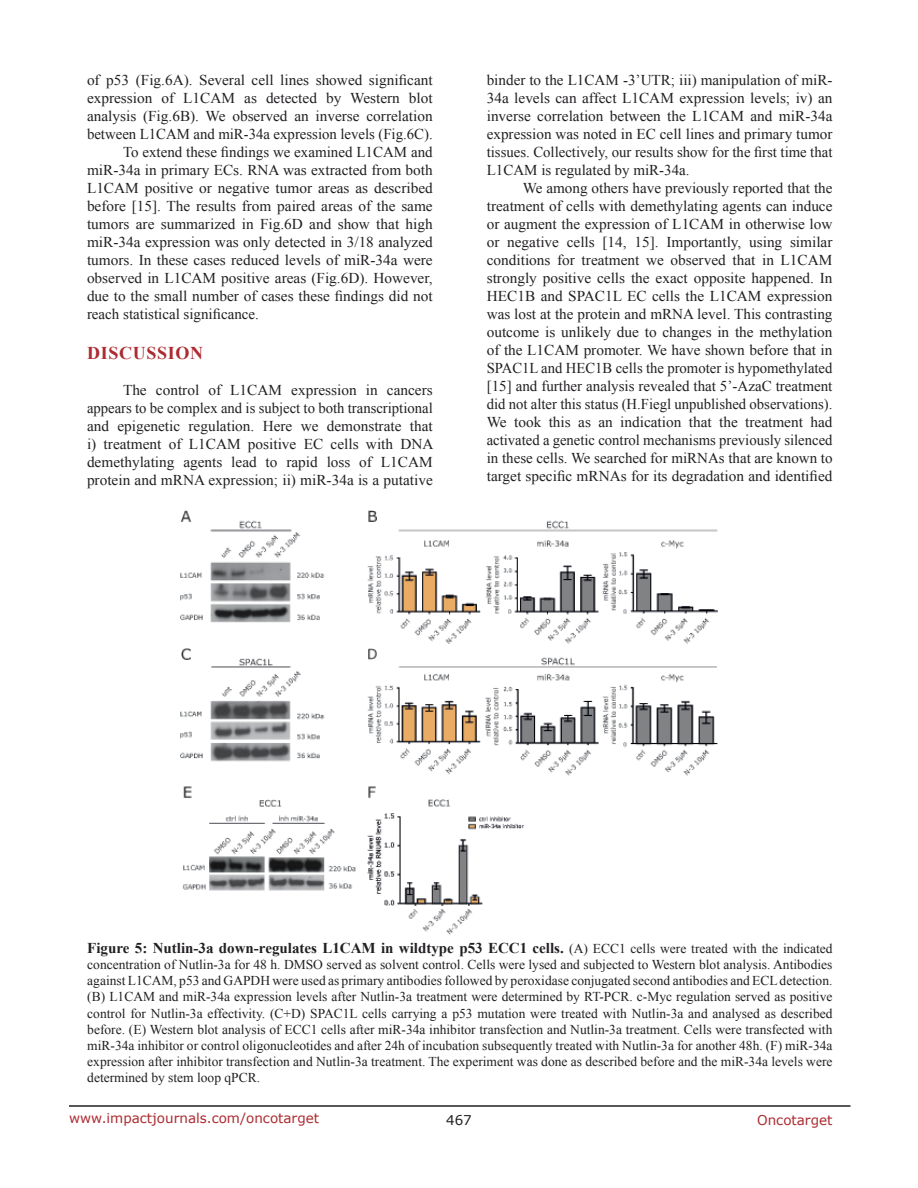
<style>
.page{position:relative;width:918px;height:1188px;background:#fff}
.page>*{position:absolute;margin:0;border:0;box-sizing:border-box;transform-origin:0 0}
.Heading{font:700 18px "Times New Roman";letter-spacing:.035em;color:#ac2b31}
.BodyText{font:15px/18px "Times New Roman";color:#221f22;text-align:justify}
.FigureText{font:700 15px "Times New Roman";color:#221f22}
.FigureText-2{font:13.5px/16.2px "Times New Roman";color:#221f22;text-align:justify}
.t1{font:13.5px "Verdana";color:#ac2b31}
.t2{font:13.5px "Verdana";color:#221f22}
.s1{font-weight:400;font-size:13.5px}
</style>
<div class="page">
<hr style="left:69px;top:1105px;width:781px;height:2px;background:#231f20">
<img style="left:181px;top:511px;width:537px;height:423px">
<p class="BodyText" style="left:87px;top:71px;width:347px">of p53 (Fig.6A). Several cell lines showed significant expression of L1CAM as detected by Western blot analysis (Fig.6B). We observed an inverse correlation between L1CAM and miR-34a expression levels (Fig.6C).</p>
<p class="BodyText" style="left:87px;top:143px;width:347px;text-indent:36px">To extend these findings we examined L1CAM and miR-34a in primary ECs. RNA was extracted from both L1CAM positive or negative tumor areas as described before [15]. The results from paired areas of the same tumors are summarized in Fig.6D and show that high miR-34a expression was only detected in 3/18 analyzed tumors. In these cases reduced levels of miR-34a were observed in L1CAM positive areas (Fig.6D). However, due to the small number of cases these findings did not reach statistical significance.</p>
<p class="Heading" style="left:87px;top:340px;width:117px">DISCUSSION</p>
<p class="BodyText" style="left:87px;top:381px;width:348px;text-indent:36px">The control of L1CAM expression in cancers appears to be complex and is subject to both transcriptional and epigenetic regulation. Here we demonstrate that i) treatment of L1CAM positive EC cells with DNA demethylating agents lead to rapid loss of L1CAM protein and mRNA expression; ii) miR-34a is a putative</p>
<p class="BodyText" style="left:487px;top:71px;width:347px">binder to the L1CAM -3’UTR; iii) manipulation of miR-34a levels can affect L1CAM expression levels; iv) an inverse correlation between the L1CAM and miR-34a expression was noted in EC cell lines and primary tumor tissues. Collectively, our results show for the first time that L1CAM is regulated by miR-34a.</p>
<p class="BodyText" style="left:487px;top:179px;width:347px;text-indent:36px">We among others have previously reported that the treatment of cells with demethylating agents can induce or augment the expression of L1CAM in otherwise low or negative cells [14, 15]. Importantly, using similar conditions for treatment we observed that in L1CAM strongly positive cells the exact opposite happened. In HEC1B and SPAC1L EC cells the L1CAM expression was lost at the protein and mRNA level. This contrasting outcome is unlikely due to changes in the methylation of the L1CAM promoter. We have shown before that in SPAC1L and HEC1B cells the promoter is hypomethylated [15] and further analysis revealed that 5’-AzaC treatment did not alter this status (H.Fiegl unpublished observations).<br>We took this as an indication that the treatment had activated a genetic control mechanisms previously silenced in these cells. We searched for miRNAs that are known to target specific mRNAs for its degradation and identified</p>
<p class="FigureText" style="left:87px;top:937px;width:747px">Figure 5: Nutlin-3a down-regulates L1CAM in wildtype p53 ECC1 cells. <span class="s1">(A) ECC1 cells were treated with the indicated</span></p>
<p class="FigureText-2" style="left:87px;top:956px;width:747px">concentration of Nutlin-3a for 48 h. DMSO served as solvent control. Cells were lysed and subjected to Western blot analysis. Antibodies against L1CAM, p53 and GAPDH were used as primary antibodies followed by peroxidase conjugated second antibodies and ECL detection. (B) L1CAM and miR-34a expression levels after Nutlin-3a treatment were determined by RT-PCR. c-Myc regulation served as positive control for Nutlin-3a effectivity. (C+D) SPAC1L cells carrying a p53 mutation were treated with Nutlin-3a and analysed as described before. (E) Western blot analysis of ECC1 cells after miR-34a inhibitor transfection and Nutlin-3a treatment. Cells were transfected with miR-34a inhibitor or control oligonucleotides and after 24h of incubation subsequently treated with Nutlin-3a for another 48h. (F) miR-34a expression after inhibitor transfection and Nutlin-3a treatment. The experiment was done as described before and the miR-34a levels were determined by stem loop qPCR.</p>
<p class="t1" style="left:69px;top:1109px;width:252px">www.impactjournals.com/oncotarget</p>
<p class="t2" style="left:446px;top:1111px;width:27px">467</p>
<p class="t1" style="left:757px;top:1111px;width:77px">Oncotarget</p>
</div>
